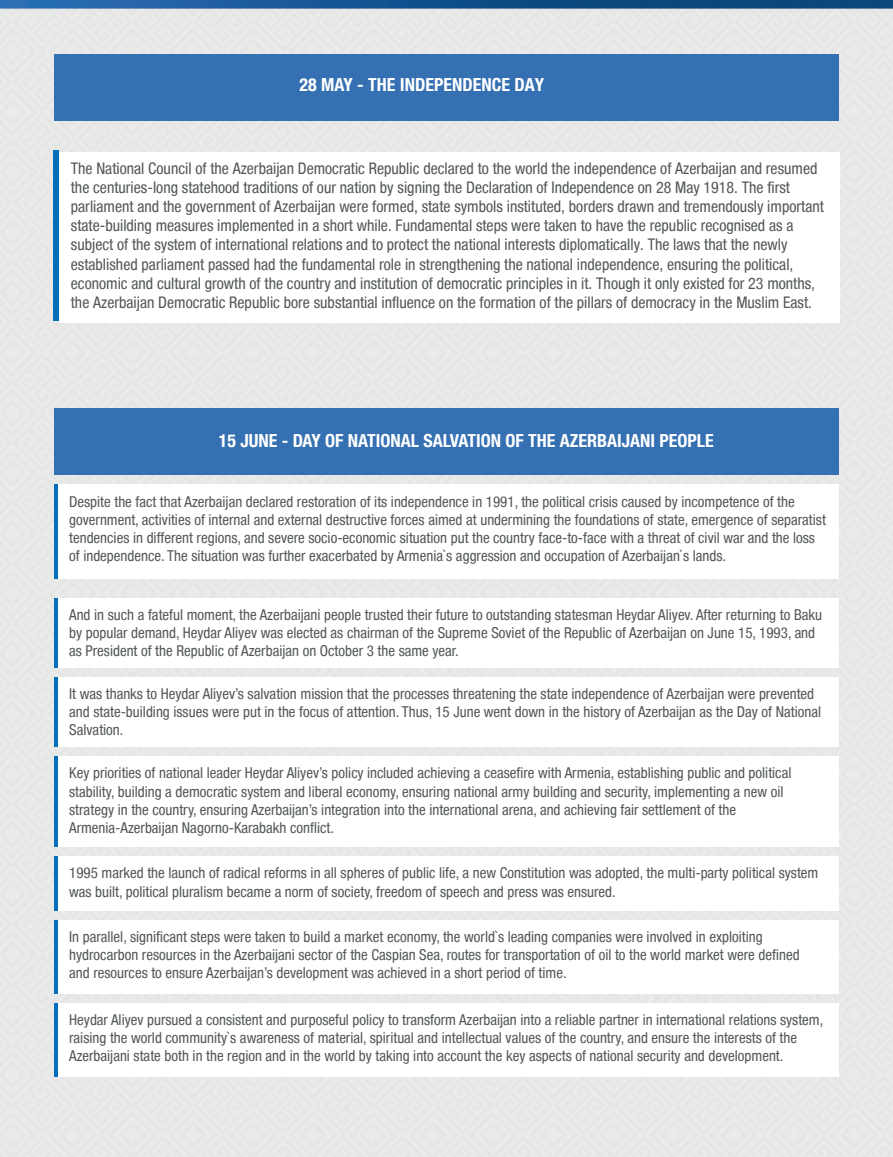
<style>
.page{position:relative;width:893px;height:1157px;background:#e7e8e7}
.page>*{position:absolute;margin:0;border:0;box-sizing:border-box;transform-origin:0 0}
.t1{font:700 condensed 18px "Helvetica Neue Condensed";color:#fff}
.t2{font:condensed 16.05px/19.2px "Helvetica Neue Condensed";color:#535758}
.t3{font:condensed 15px/18px "Helvetica Neue Condensed";color:#535758}
.s1{font-family:"Arial";font-stretch:normal}
</style>
<div class="page">
<div style="left:54px;top:54px;width:785px;height:67px;background:#3570b2"></div>
<div style="left:54px;top:408px;width:785px;height:67px;background:#3570b2"></div>
<div style="left:53px;top:150px;width:6px;height:171px;background:#006fba"></div>
<div style="left:59px;top:152px;width:781px;height:170px;background:#fff"></div>
<div style="left:54px;top:484px;width:5px;height:95px;background:#006fba"></div>
<div style="left:59px;top:484px;width:780px;height:95px;background:#fff"></div>
<div style="left:54px;top:597px;width:5px;height:70px;background:#006fba"></div>
<div style="left:59px;top:597px;width:780px;height:70px;background:#fff"></div>
<div style="left:54px;top:677px;width:5px;height:70px;background:#006fba"></div>
<div style="left:59px;top:677px;width:780px;height:70px;background:#fff"></div>
<div style="left:54px;top:756px;width:5px;height:90px;background:#006fba"></div>
<div style="left:59px;top:756px;width:780px;height:90px;background:#fff"></div>
<div style="left:54px;top:856px;width:5px;height:54px;background:#006fba"></div>
<div style="left:59px;top:856px;width:780px;height:54px;background:#fff"></div>
<div style="left:54px;top:920px;width:5px;height:73px;background:#006fba"></div>
<div style="left:59px;top:920px;width:780px;height:73px;background:#fff"></div>
<div style="left:54px;top:1003px;width:5px;height:74px;background:#006fba"></div>
<div style="left:59px;top:1003px;width:780px;height:74px;background:#fff"></div>
<p class="t1" style="left:299px;top:73px;width:246px">28 MAY - THE <span class="s1">I</span>NDEPENDENCE DAY</p>
<p class="t2" style="left:71px;top:158px;width:754px">The National Council of the Azerbaijan Democratic Republic declared to the world the independence of Azerbaijan and resumed the centuries-long statehood traditions of our nation by signing the Declaration of Independence on 28 May 1918. The first parliament and the government of Azerbaijan were formed, state symbols instituted, borders drawn and tremendously important state-building measures implemented in a short while. Fundamental steps were taken to have the republic recognised as a subject of the system of international relations and to protect the national interests diplomatically. The laws that the newly established parliament passed had the fundamental role in strengthening the national independence, ensuring the political, economic and cultural growth of the country and institution of democratic principles in it. Though it only existed for 23 months, the Azerbaijan Democratic Republic bore substantial influence on the formation of the pillars of democracy in the Muslim East.</p>
<p class="t1" style="left:219px;top:430px;width:496px">15 JUNE - DAY OF NATIONAL SALVATION OF THE AZERBAIJANI PEOPLE</p>
<p class="t3" style="left:69px;top:492px;width:758px">Despite the fact that Azerbaijan declared restoration of its independence in 1991, the political crisis caused by incompetence of the government, activities of internal and external destructive forces aimed at undermining the foundations of state, emergence of separatist tendencies in different regions, and severe socio-economic situation put the country face-to-face with a threat of civil war and the loss of independence. The situation was further exacerbated by Armenia`s aggression and occupation of Azerbaijan`s lands.</p>
<p class="t3" style="left:69px;top:605px;width:754px">And in such a fateful moment, the Azerbaijani people trusted their future to outstanding statesman Heydar Aliyev. After returning to Baku by popular demand, Heydar Aliyev was elected as chairman of the Supreme Soviet of the Republic of Azerbaijan on June 15, 1993, and as President of the Republic of Azerbaijan on October 3 the same year.</p>
<p class="t3" style="left:69px;top:684px;width:753px">It was thanks to Heydar Aliyev’s salvation mission that the processes threatening the state independence of Azerbaijan were prevented and state-building issues were put in the focus of attention. Thus, 15 June went down in the history of Azerbaijan as the Day of National<br>Salvation.</p>
<p class="t3" style="left:69px;top:764px;width:724px">Key priorities of national leader Heydar Aliyev’s policy included achieving a ceasefire with Armenia, establishing public and political stability, building a democratic system and liberal economy, ensuring national army building and security, implementing a new oil strategy in the country, ensuring Azerbaijan’s integration into the international arena, and achieving fair settlement of the Armenia-Azerbaijan Nagorno-Karabakh conflict.</p>
<p class="t3" style="left:69px;top:864px;width:751px">1995 marked the launch of radical reforms in all spheres of public life, a new Constitution was adopted, the multi-party political system was built, political pluralism became a norm of society, freedom of speech and press was ensured.</p>
<p class="t3" style="left:69px;top:927px;width:732px">In parallel, significant steps were taken to build a market economy, the world`s leading companies were involved in exploiting hydrocarbon resources in the Azerbaijani sector of the Caspian Sea, routes for transportation of oil to the world market were defined and resources to ensure Azerbaijan’s development was achieved in a short period of time.</p>
<p class="t3" style="left:69px;top:1011px;width:756px">Heydar Aliyev pursued a consistent and purposeful policy to transform Azerbaijan into a reliable partner in international relations system, raising the world community`s awareness of material, spiritual and intellectual values of the country, and ensure the interests of the<br>Azerbaijani state both in the region and in the world by taking into account the key aspects of national security and development.</p>
</div>
